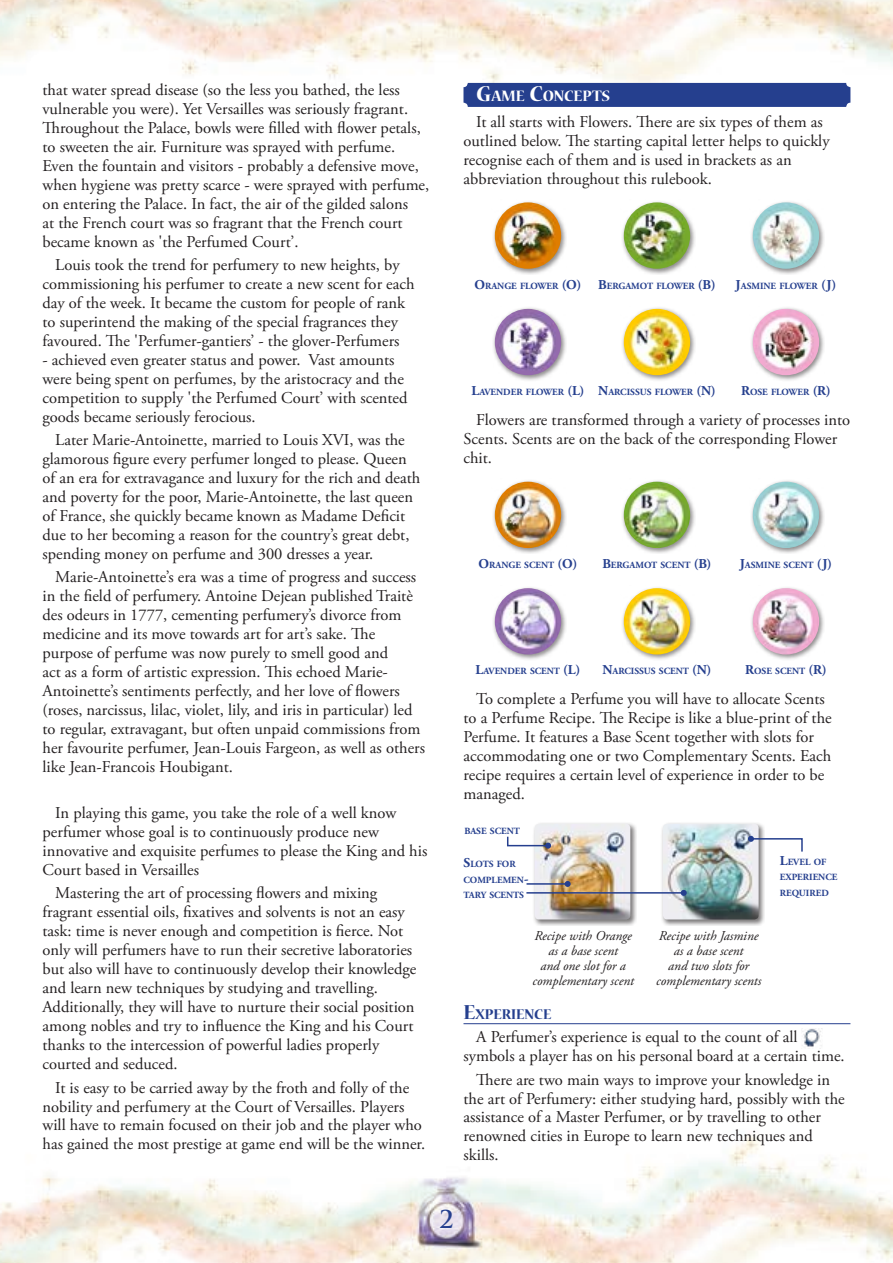
<style>
.page{position:relative;width:893px;height:1263px;background:#fff}
.page>*{position:absolute;margin:0;border:0;box-sizing:border-box;transform-origin:0 0}
.t1{font:700 24px "Trajan Pro";color:#253f8e}
.t2{font:700 16.8px "Nueva Std";color:#fff}
.t3{font:16.5px/19px "Adobe Garamond Pro";color:#231f20}
.t4{font:700 15.75px "Nueva Std";color:#253f8e}
.t5{font:italic 13.5px/15px "Adobe Garamond Pro";color:#231f20;text-align:center}
.t6{font:700 9.45px/15.5px "Adobe Garamond Pro";color:#253f8e}
.s1{font-size:24px}
.s2{font-size:13.5px}
.s3{font-size:22.5px}
</style>
<div class="page">
<img style="left:0;top:0;width:893px;height:1263px">
<div style="left:463px;top:83px;width:387px;height:24px;background:#253f8e;border-radius:4px"></div>
<hr style="left:463px;top:1023px;width:387px;height:1px;background:#253f8e">
<div style="left:492px;top:199px;width:75px;height:76px;background:#231f20;opacity:.52"></div>
<img style="left:495px;top:202px;width:66px;height:67px;border-radius:33px">
<div style="left:621px;top:199px;width:75px;height:76px;background:#231f20;opacity:.52"></div>
<img style="left:624px;top:202px;width:66px;height:67px;border-radius:33px">
<div style="left:750px;top:199px;width:75px;height:76px;background:#231f20;opacity:.52"></div>
<img style="left:753px;top:202px;width:66px;height:67px;border-radius:33px">
<div style="left:492px;top:306px;width:75px;height:75px;background:#231f20;opacity:.52"></div>
<img style="left:495px;top:309px;width:66px;height:66px;border-radius:33px">
<div style="left:621px;top:306px;width:75px;height:75px;background:#231f20;opacity:.52"></div>
<img style="left:624px;top:309px;width:66px;height:66px;border-radius:33px">
<div style="left:750px;top:306px;width:75px;height:75px;background:#231f20;opacity:.52"></div>
<img style="left:753px;top:309px;width:66px;height:66px;border-radius:33px">
<div style="left:492px;top:478px;width:75px;height:76px;background:#231f20;opacity:.52"></div>
<img style="left:495px;top:482px;width:66px;height:66px;border-radius:33px">
<div style="left:621px;top:478px;width:75px;height:76px;background:#231f20;opacity:.52"></div>
<img style="left:624px;top:482px;width:66px;height:66px;border-radius:33px">
<div style="left:750px;top:478px;width:75px;height:76px;background:#231f20;opacity:.52"></div>
<img style="left:753px;top:482px;width:66px;height:66px;border-radius:33px">
<div style="left:492px;top:585px;width:75px;height:76px;background:#231f20;opacity:.52"></div>
<img style="left:495px;top:588px;width:66px;height:66px;border-radius:33px">
<div style="left:621px;top:585px;width:75px;height:76px;background:#231f20;opacity:.52"></div>
<img style="left:624px;top:588px;width:66px;height:66px;border-radius:33px">
<div style="left:750px;top:585px;width:75px;height:76px;background:#231f20;opacity:.52"></div>
<img style="left:753px;top:588px;width:66px;height:66px;border-radius:33px">
<div style="left:532px;top:821px;width:105px;height:105px;background:#231f20;opacity:.6"></div>
<img style="left:535px;top:824px;width:95px;height:95px">
<div style="left:660px;top:821px;width:105px;height:105px;background:#231f20;opacity:.6"></div>
<img style="left:663px;top:824px;width:96px;height:95px">
<svg style="left:506px;top:835px;width:45px;height:14px"></svg>
<hr style="left:526px;top:883px;width:42px;height:2px;background:#253f8e">
<svg style="left:565px;top:881px;width:6px;height:6px"></svg>
<hr style="left:526px;top:892px;width:158px;height:2px;background:#253f8e">
<svg style="left:681px;top:890px;width:6px;height:6px"></svg>
<svg style="left:748px;top:836px;width:55px;height:17px"></svg>
<img style="left:802px;top:1028px;width:20px;height:21px">
<p class="t3" style="left:43px;top:81px;width:388px">that water spread disease (so the less you bathed, the less vulnerable you were). Yet Versailles was seriously fragrant.<br>Throughout the Palace, bowls were filled with flower petals, to sweeten the air. Furniture was sprayed with perfume.<br>Even the fountain and visitors - probably a defensive move, when hygiene was pretty scarce - were sprayed with perfume, on entering the Palace. In fact, the air of the gilded salons<br>at the French court was so fragrant that the French court became known as 'the Perfumed Court’.</p>
<p class="t3" style="left:43px;top:256px;width:374px;text-indent:13px">Louis took the trend for perfumery to new heights, by commissioning his perfumer to create a new scent for each day of the week. It became the custom for people of rank to superintend the making of the special fragrances they favoured. The 'Perfumer-gantiers’ - the glover-Perfumers</p>
<p class="t3" style="left:43px;top:351px;width:367px">- achieved even greater status and power. Vast amounts were being spent on perfumes, by the aristocracy and the competition to supply 'the Perfumed Court’ with scented goods became seriously ferocious.</p>
<p class="t3" style="left:43px;top:431px;width:379px;text-indent:13px">Later Marie-Antoinette, married to Louis XVI, was the glamorous figure every perfumer longed to please. Queen of an era for extravagance and luxury for the rich and death and poverty for the poor, Marie-Antoinette, the last queen of France, she quickly became known as Madame Deficit due to her becoming a reason for the country’s great debt, spending money on perfume and 300 dresses a year.</p>
<p class="t3" style="left:43px;top:568px;width:384px;text-indent:13px">Marie-Antoinette’s era was a time of progress and success in the field of perfumery. Antoine Dejean published Traitè des odeurs in 1777, cementing perfumery’s divorce from medicine and its move towards art for art’s sake. The purpose of perfume was now purely to smell good and<br>act as a form of artistic expression. This echoed Marie-Antoinette’s sentiments perfectly, and her love of flowers (roses, narcissus, lilac, violet, lily, and iris in particular) led to regular, extravagant, but often unpaid commissions from her favourite perfumer, Jean-Louis Fargeon, as well as others like Jean-Francois Houbigant.</p>
<p class="t3" style="left:43px;top:804px;width:386px;text-indent:13px">In playing this game, you take the role of a well know perfumer whose goal is to continuously produce new innovative and exquisite perfumes to please the King and his Court based in Versailles</p>
<p class="t3" style="left:43px;top:884px;width:375px;text-indent:13px">Mastering the art of processing flowers and mixing fragrant essential oils, fixatives and solvents is not an easy task: time is never enough and competition is fierce. Not only will perfumers have to run their secretive laboratories but also will have to continuously develop their knowledge and learn new techniques by studying and travelling.<br>Additionally, they will have to nurture their social position among nobles and try to influence the King and his Court thanks to the intercession of powerful ladies properly courted and seduced.</p>
<p class="t3" style="left:43px;top:1078px;width:384px;text-indent:13px">It is easy to be carried away by the froth and folly of the nobility and perfumery at the Court of Versailles. Players will have to remain focused on their job and the player who has gained the most prestige at game end will be the winner.</p>
<p class="t2" style="left:476px;top:89px;width:77px"><span class="s1">G</span>AME <span class="s1">C</span>ONCEPTS</p>
<p class="t3" style="left:463px;top:113px;width:368px;text-indent:13px">It all starts with Flowers. There are six types of them as outlined below. The starting capital letter helps to quickly recognise each of them and is used in brackets as an abbreviation throughout this rulebook.</p>
<p class="t6" style="left:474px;top:278px;width:243px"><span class="s2">O</span>RANGE FLOWER <span class="s2">(O) B</span>ERGAMOT FLOWER <span class="s2">(B)</span></p>
<p class="t6" style="left:736px;top:278px;width:102px"><span class="s2">J</span>ASMINE FLOWER <span class="s2">(J)</span></p>
<p class="t6" style="left:471px;top:384px;width:246px"><span class="s2">L</span>AVENDER FLOWER <span class="s2">(L) N</span>ARCISSUS FLOWER <span class="s2">(N)</span></p>
<p class="t6" style="left:741px;top:384px;width:91px"><span class="s2">R</span>OSE FLOWER <span class="s2">(R)</span></p>
<p class="t3" style="left:463px;top:411px;width:388px;text-indent:13px">Flowers are transformed through a variety of processes into<br>Scents. Scents are on the back of the corresponding Flower chit.</p>
<p class="t6" style="left:479px;top:557px;width:100px"><span class="s2">O</span>RANGE SCENT <span class="s2">(O)</span></p>
<p class="t6" style="left:602px;top:557px;width:111px"><span class="s2">B</span>ERGAMOT SCENT <span class="s2">(B)</span></p>
<p class="t6" style="left:740px;top:557px;width:94px"><span class="s2">J</span>ASMINE SCENT <span class="s2">(J)</span></p>
<p class="t6" style="left:476px;top:664px;width:106px"><span class="s2">L</span>AVENDER SCENT <span class="s2">(L)</span></p>
<p class="t6" style="left:602px;top:664px;width:111px"><span class="s2">N</span>ARCISSUS SCENT <span class="s2">(N)</span></p>
<p class="t6" style="left:745px;top:664px;width:83px"><span class="s2">R</span>OSE SCENT <span class="s2">(R)</span></p>
<p class="t3" style="left:463px;top:690px;width:370px;text-indent:13px">To complete a Perfume you will have to allocate Scents to a Perfume Recipe. The Recipe is like a blue-print of the Perfume. It features a Base Scent together with slots for accommodating one or two Complementary Scents. Each recipe requires a certain level of experience in order to be managed.</p>
<p class="t6" style="left:464px;top:824px;width:57px">BASE SCENT</p>
<p class="t6" style="left:463px;top:857px;width:66px"><span class="s2">S</span>LOTS FOR<br>COMPLEMEN<span class="s2">-<br></span>TARY SCENTS</p>
<p class="t5" style="left:532px;top:929px;width:103px">Recipe with Orange as a base scent<br>and one slot for a complementary scent</p>
<p class="t5" style="left:656px;top:929px;width:107px">Recipe with Jasmine as a base scent<br>and two slots for complementary scents</p>
<p class="t6" style="left:780px;top:854px;width:59px"><span class="s2">L</span>EVEL OF<br>EXPERIENCE<br>REQUIRED</p>
<p class="t4" style="left:463px;top:1007px;width:63px"><span class="s3">E</span>XPE RIENCE</p>
<p class="t3" style="left:463px;top:1028px;width:383px;text-indent:13px">A Perfumer’s experience is equal to the count of all symbols a player has on his personal board at a certain time.</p>
<p class="t3" style="left:463px;top:1070px;width:383px;text-indent:13px">There are two main ways to improve your knowledge in the art of Perfumery: either studying hard, possibly with the assistance of a Master Perfumer, or by travelling to other renowned cities in Europe to learn new techniques and skills.</p>
<h1 class="t1" style="left:439px;top:1204px;width:16px">2</h1>
</div>
